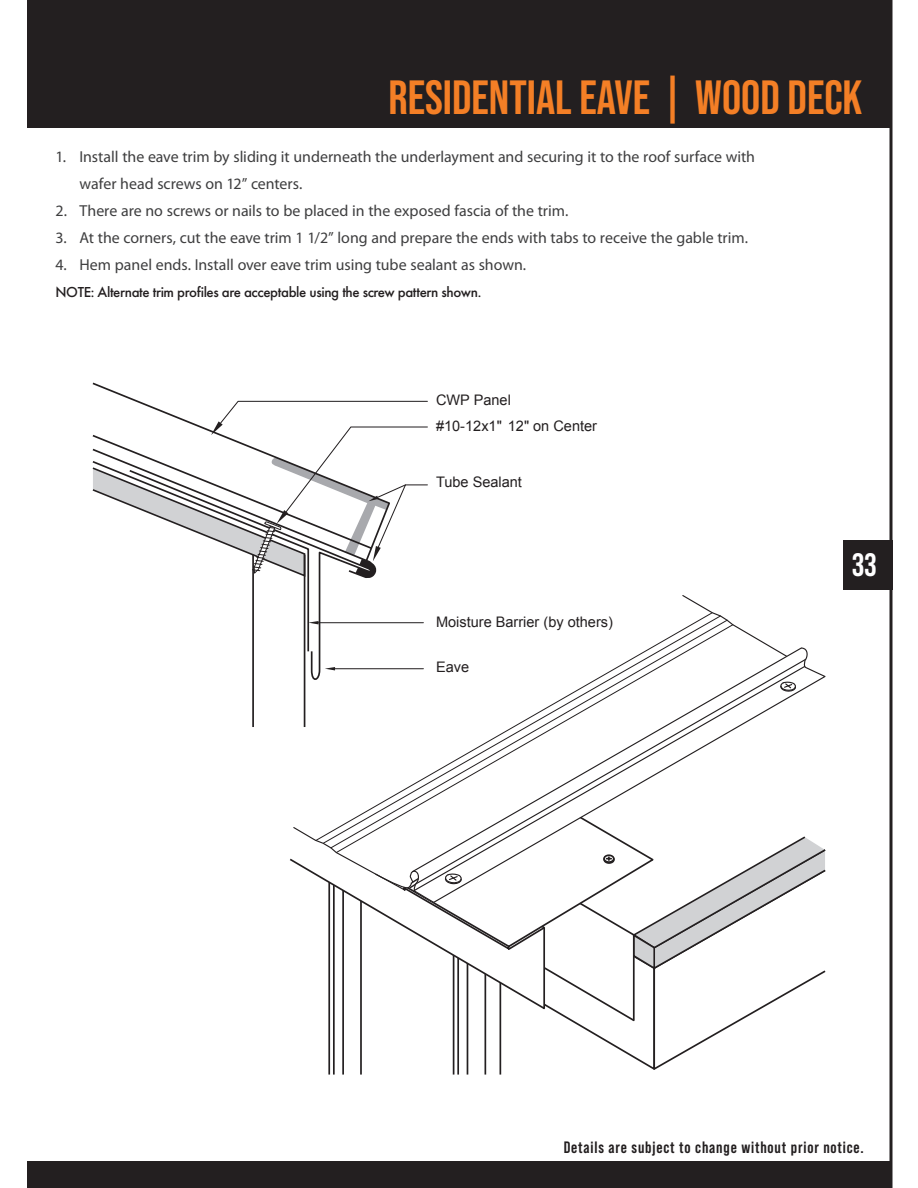
<style>
.page{position:relative;width:918px;height:1188px;background:#fff}
.page>*{position:absolute;margin:0;border:0;box-sizing:border-box;transform-origin:0 0}
.Top_Titles_-_Orange_-_Level_2{font:700 48px "Bebas Neue Pro";color:#f47f26}
.t1{font:700 32.4px "Bebas Neue Pro";color:#fff}
.t2{font:700 16.5px "Bebas Neue Pro";letter-spacing:.05em;color:#231f20}
.Body_Copy_with_Tabs{font:15.9px "Myriad Pro";letter-spacing:-.005em;color:#3e3e3f}
.Note{font:500 15px "Futura PT";letter-spacing:-.025em;color:#231f20}
.t3{font:14.55px/25.5px "Arial";color:#231f20}
</style>
<div class="page">
<div style="left:27px;top:0;width:864px;height:128px;background:#231f20"></div>
<div style="left:843px;top:540px;width:49px;height:49px;background:#231f20"></div>
<div style="left:27px;top:1161px;width:864px;height:27px;background:#231f20"></div>
<hr style="left:890px;top:0;width:2px;height:1188px;background:#231f20">
<hr style="left:252px;top:555px;width:2px;height:172px;background:#231f20">
<svg style="left:92px;top:400px;width:336px;height:253px"></svg>
<hr style="left:328px;top:882px;width:2px;height:193px;background:#231f20">
<hr style="left:333px;top:882px;width:2px;height:193px;background:#231f20">
<hr style="left:342px;top:882px;width:2px;height:193px;background:#231f20">
<hr style="left:360px;top:882px;width:2px;height:193px;background:#231f20">
<hr style="left:453px;top:882px;width:1px;height:193px;background:#231f20">
<hr style="left:457px;top:882px;width:2px;height:193px;background:#231f20">
<hr style="left:467px;top:882px;width:1px;height:193px;background:#231f20">
<hr style="left:485px;top:882px;width:1px;height:193px;background:#231f20">
<hr style="left:500px;top:882px;width:1px;height:193px;background:#231f20">
<svg style="left:290px;top:858px;width:112px;height:153px"></svg>
<svg style="left:292px;top:594px;width:446px;height:298px"></svg>
<svg style="left:315px;top:612px;width:398px;height:229px"></svg>
<svg style="left:373px;top:627px;width:399px;height:261px"></svg>
<svg style="left:374px;top:647px;width:452px;height:255px"></svg>
<svg style="left:402px;top:797px;width:424px;height:275px"></svg>
<p class="Top_Titles_-_Orange_-_Level_2" style="left:388px;top:70px;width:476px">RESIDENTIAL EAVE | WOOD DECK</p>
<p class="Body_Copy_with_Tabs" style="left:56px;top:147px;width:701px">1. Install the eave trim by sliding it underneath the underlayment and securing it to the roof surface with</p>
<p class="Body_Copy_with_Tabs" style="left:79px;top:174px;width:225px">wafer head screws on 12” centers.</p>
<p class="Body_Copy_with_Tabs" style="left:56px;top:201px;width:514px">2. There are no screws or nails to be placed in the exposed fascia of the trim.</p>
<p class="Body_Copy_with_Tabs" style="left:56px;top:228px;width:694px">3. At the corners, cut the eave trim 1 1/2” long and prepare the ends with tabs to receive the gable trim.</p>
<p class="Body_Copy_with_Tabs" style="left:56px;top:254px;width:472px">4. Hem panel ends. Install over eave trim using tube sealant as shown.</p>
<p class="Note" style="left:56px;top:283px;width:427px">NOTE: Alternate trim profiles are acceptable using the screw pattern shown.</p>
<p class="t3" style="left:436px;top:387px;width:162px">CWP Panel<br>#10-12x1" 12" on Center</p>
<p class="t3" style="left:436px;top:470px;width:87px">Tube Sealant</p>
<p class="t3" style="left:436px;top:609px;width:178px">Moisture Barrier (by others)</p>
<p class="t3" style="left:436px;top:654px;width:35px">Eave</p>
<h2 class="t1" style="left:852px;top:546px;width:26px">33</h2>
<p class="t2" style="left:564px;top:1138px;width:300px">Details are subject to change without prior notice.</p>
</div>
